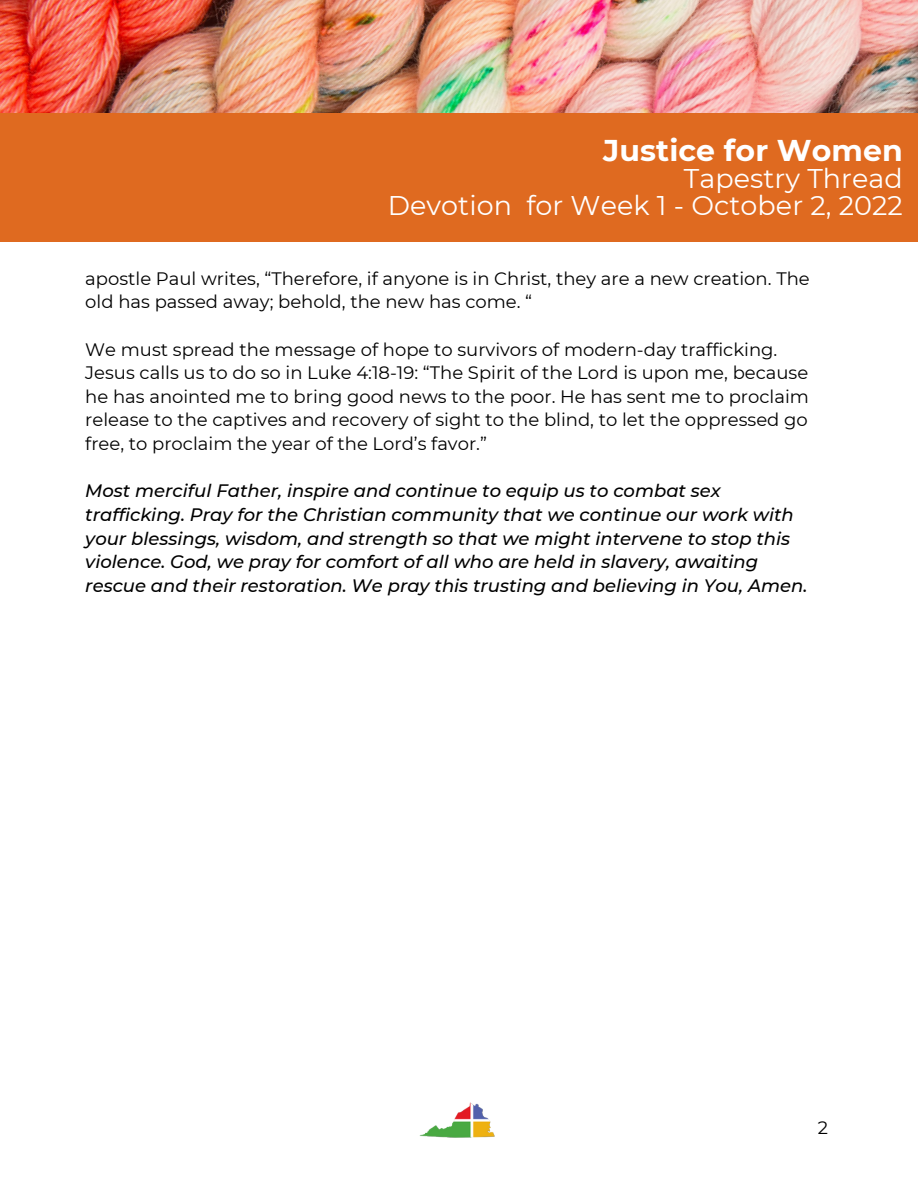
<style>
.page{position:relative;width:918px;height:1188px;background:#fff}
.page>*{position:absolute;margin:0;border:0;box-sizing:border-box;transform-origin:0 0}
.t1{font:700 30px "Montserrat";letter-spacing:.005em;color:#fff}
.t2{font:27px/27px "Montserrat";letter-spacing:.005em;color:#fff;text-align:right}
.t3{font:18px/23.7px "Montserrat";color:#000}
.t4{font:italic 500 18px/23.7px "Montserrat";color:#000}
</style>
<div class="page">
<img style="left:0;top:0;width:918px;height:114px">
<div style="left:0;top:114px;width:918px;height:128px;background:#df6a20"></div>
<img style="left:419px;top:1102px;width:76px;height:36px">
<h1 class="t1" style="left:603px;top:132px;width:301px">Justice for Women</h1>
<h2 class="t2" style="left:388px;top:165px;width:517px">Tapestry Thread<br>Devotion for Week 1 - October 2, 2022</h2>
<p class="t3" style="left:85px;top:266px;width:726px">apostle Paul writes, “Therefore, if anyone is in Christ, they are a new creation. The old has passed away; behold, the new has come. “</p>
<p class="t3" style="left:85px;top:337px;width:725px">We must spread the message of hope to survivors of modern-day trafficking.<br>Jesus calls us to do so in Luke 4:18-19: “The Spirit of the Lord is upon me, because he has anointed me to bring good news to the poor. He has sent me to proclaim release to the captives and recovery of sight to the blind, to let the oppressed go free, to proclaim the year of the Lord’s favor.”</p>
<p class="t4" style="left:85px;top:479px;width:724px">Most merciful Father, inspire and continue to equip us to combat sex trafficking. Pray for the Christian community that we continue our work with your blessings, wisdom, and strength so that we might intervene to stop this violence. God, we pray for comfort of all who are held in slavery, awaiting rescue and their restoration. We pray this trusting and believing in You, Amen.</p>
<p class="t3" style="left:818px;top:1116px;width:12px">2</p>
</div>
